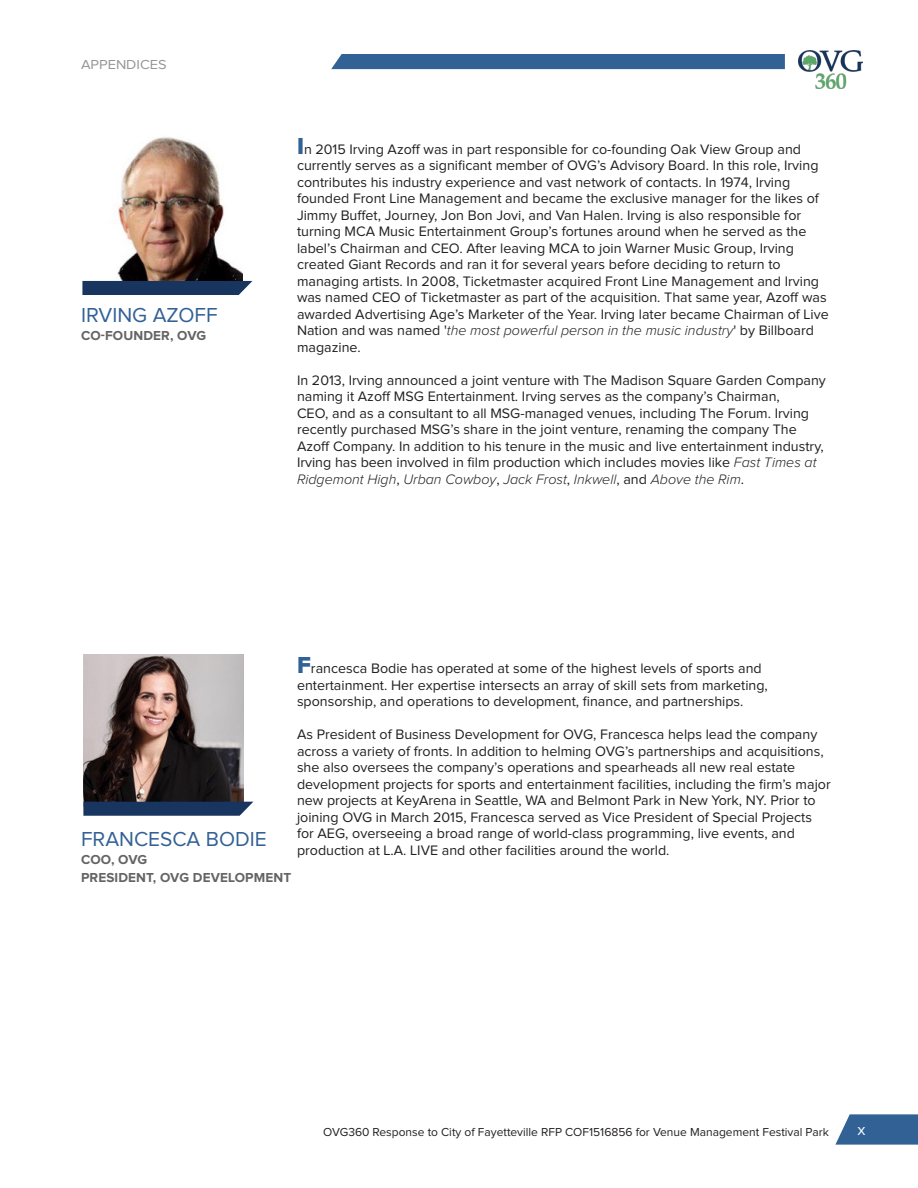
<style>
.page{position:relative;width:918px;height:1188px;background:#fff}
.page>*{position:absolute;margin:0;border:0;box-sizing:border-box;transform-origin:0 0}
.Header_1_-_Dark_Color{font:21px "Proxima Nova";color:#326195}
.t1{font:16.5px "Proxima Nova";color:#fff}
.Bio_normal_text{font:14.25px/16.5px "Proxima Nova";color:#231f20}
.Header_4_-_Bold{font:700 13.5px "Proxima Nova";letter-spacing:.01em;color:#646464}
.t2{font:13.5px "Proxima Nova";color:#939598;scale:1.08 1}
.t3{font:12px "Proxima Nova";color:#231f20}
.s1{font-family:"Proxima Nova Extrabld";font-size:24px;color:#326195}
.s2{font-weight:300;font-style:italic}
</style>
<div class="page">
<svg style="left:835px;top:1114px;width:83px;height:31px;background:#4972a0"></svg>
<img style="left:799px;top:50px;width:63px;height:38px">
<div style="left:331px;top:54px;width:454px;height:15px;background:#326195"></div>
<img style="left:83px;top:137px;width:159px;height:144px">
<div style="left:82px;top:281px;width:170px;height:14px;background:#17355e"></div>
<img style="left:83px;top:654px;width:160px;height:148px">
<svg style="left:83px;top:802px;width:170px;height:14px;background:#244067"></svg>
<p class="t2" style="left:81px;top:58px;width:18px">Appendices</p>
<p class="Header_1_-_Dark_Color" style="left:81px;top:305px;width:138px">IRVING AZOFF</p>
<p class="Header_4_-_Bold" style="left:81px;top:329px;width:127px">CO-FOUNDER, OVG</p>
<p class="Bio_normal_text" style="left:297px;top:142px;width:533px"><span class="s1">I</span>n 2015 Irving Azoff was in part responsible for co-founding Oak View Group and currently serves as a significant member of OVG’s Advisory Board. In this role, Irving contributes his industry experience and vast network of contacts. In 1974, Irving founded Front Line Management and became the exclusive manager for the likes of Jimmy Buffet, Journey, Jon Bon Jovi, and Van Halen. Irving is also responsible for turning MCA Music Entertainment Group’s fortunes around when he served as the label’s Chairman and CEO. After leaving MCA to join Warner Music Group, Irving created Giant Records and ran it for several years before deciding to return to managing artists. In 2008, Ticketmaster acquired Front Line Management and Irving was named CEO of Ticketmaster as part of the acquisition. That same year, Azoff was awarded Advertising Age’s Marketer of the Year. Irving later became Chairman of Live Nation and was named '<span class="s2">the most powerful person in the music industry</span>' by Billboard magazine.</p>
<p class="Bio_normal_text" style="left:297px;top:373px;width:530px">In 2013, Irving announced a joint venture with The Madison Square Garden Company naming it Azoff MSG Entertainment. Irving serves as the company’s Chairman,<br>CEO, and as a consultant to all MSG-managed venues, including The Forum. Irving recently purchased MSG’s share in the joint venture, renaming the company The Azoff Company. In addition to his tenure in the music and live entertainment industry, Irving has been involved in film production which includes movies like <span class="s2">Fast Times at Ridgemont High</span>, <span class="s2">Urban Cowboy</span>, <span class="s2">Jack Frost</span>, <span class="s2">Inkwell</span>, and <span class="s2">Above the Rim</span>.</p>
<p class="Bio_normal_text" style="left:297px;top:661px;width:472px"><span class="s1">F</span>rancesca Bodie has operated at some of the highest levels of sports and entertainment. Her expertise intersects an array of skill sets from marketing, sponsorship, and operations to development, finance, and partnerships.</p>
<p class="Bio_normal_text" style="left:297px;top:727px;width:535px">As President of Business Development for OVG, Francesca helps lead the company across a variety of fronts. In addition to helming OVG’s partnerships and acquisitions, she also oversees the company’s operations and spearheads all new real estate development projects for sports and entertainment facilities, including the firm’s major new projects at KeyArena in Seattle, WA and Belmont Park in New York, NY. Prior to joining OVG in March 2015, Francesca served as Vice President of Special Projects for AEG, overseeing a broad range of world-class programming, live events, and production at L.A. LIVE and other facilities around the world.</p>
<p class="Header_1_-_Dark_Color" style="left:81px;top:829px;width:187px">FRANCESCA BODIE</p>
<p class="Header_4_-_Bold" style="left:81px;top:853px;width:68px">COO, OVG</p>
<p class="Header_4_-_Bold" style="left:81px;top:871px;width:212px">PRESIDENT, OVG DEVELOPMENT</p>
<p class="t3" style="left:323px;top:1126px;width:507px">OVG360 Response to City of Fayetteville RFP COF1516856 for Venue Management Festival Park</p>
<p class="t1" style="left:857px;top:1122px;width:10px">x</p>
</div>
